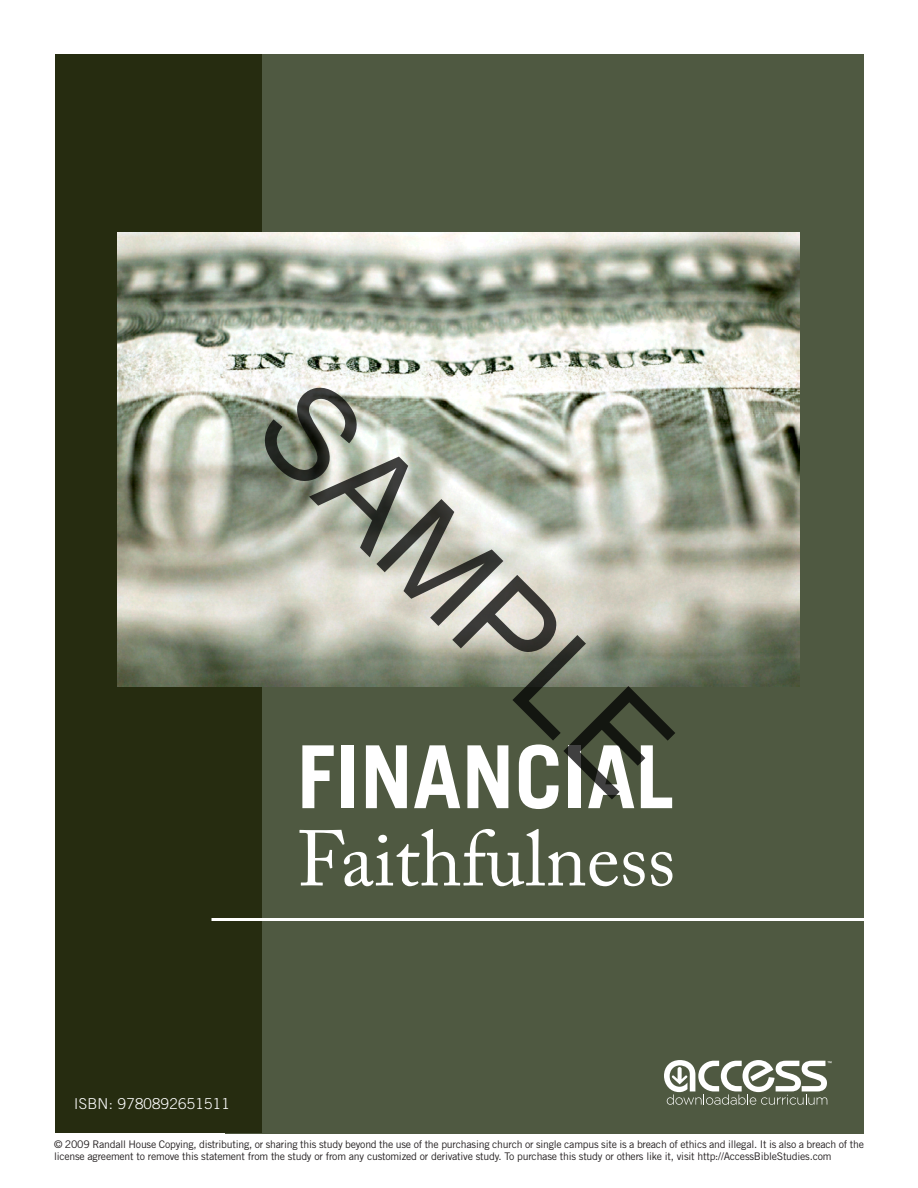
<style>
.page{position:relative;width:918px;height:1188px;background:#fff}
.page>*{position:absolute;margin:0;border:0;box-sizing:border-box;transform-origin:0 0}
.t1{font:128.4px "Arial";color:rgb(0 0 0/.75)}
.t2{font:700 87px "Trade Gothic";color:#fff}
.t3{font:78px "Adobe Caslon Pro";color:#fff}
.t4{font:300 15px "Trade Gothic";letter-spacing:.02em;color:#fff}
.t5{font:10.5px/12px "Trade Gothic";letter-spacing:-.02em;color:#231f20}
.t6{font:7.05px "Myriad Pro";color:#fff}
</style>
<div class="page">
<div style="left:225px;top:54px;width:638px;height:1079px;background:#4f5941"></div>
<div style="left:55px;top:55px;width:206px;height:1078px;background:#262c10"></div>
<img style="left:117px;top:232px;width:683px;height:454px">
<hr style="left:212px;top:918px;width:684px;height:3px;background:#fff">
<svg style="left:664px;top:1060px;width:163px;height:45px"></svg>
<h1 class="t1" style="left:340px;top:345px;width:522px;rotate:45deg">SAMPLE</h1>
<p class="t2" style="left:297px;top:724px;width:379px">FINANCIAL</p>
<p class="t3" style="left:297px;top:813px;width:380px">Faithfulness</p>
<p class="t4" style="left:74px;top:1095px;width:157px">ISBN: 9780892651511</p>
<p class="t6" style="left:827px;top:1059px;width:6px">™</p>
<p class="t5" style="left:54px;top:1138px;width:812px">© 2009 Randall House Copying, distributing, or sharing this study beyond the use of the purchasing church or single campus site is a breach of ethics and illegal. It is also a breach of the license agreement to remove this statement from the study or from any customized or derivative study. To purchase this study or others like it, visit http://AccessBibleStudies.com</p>
</div>
